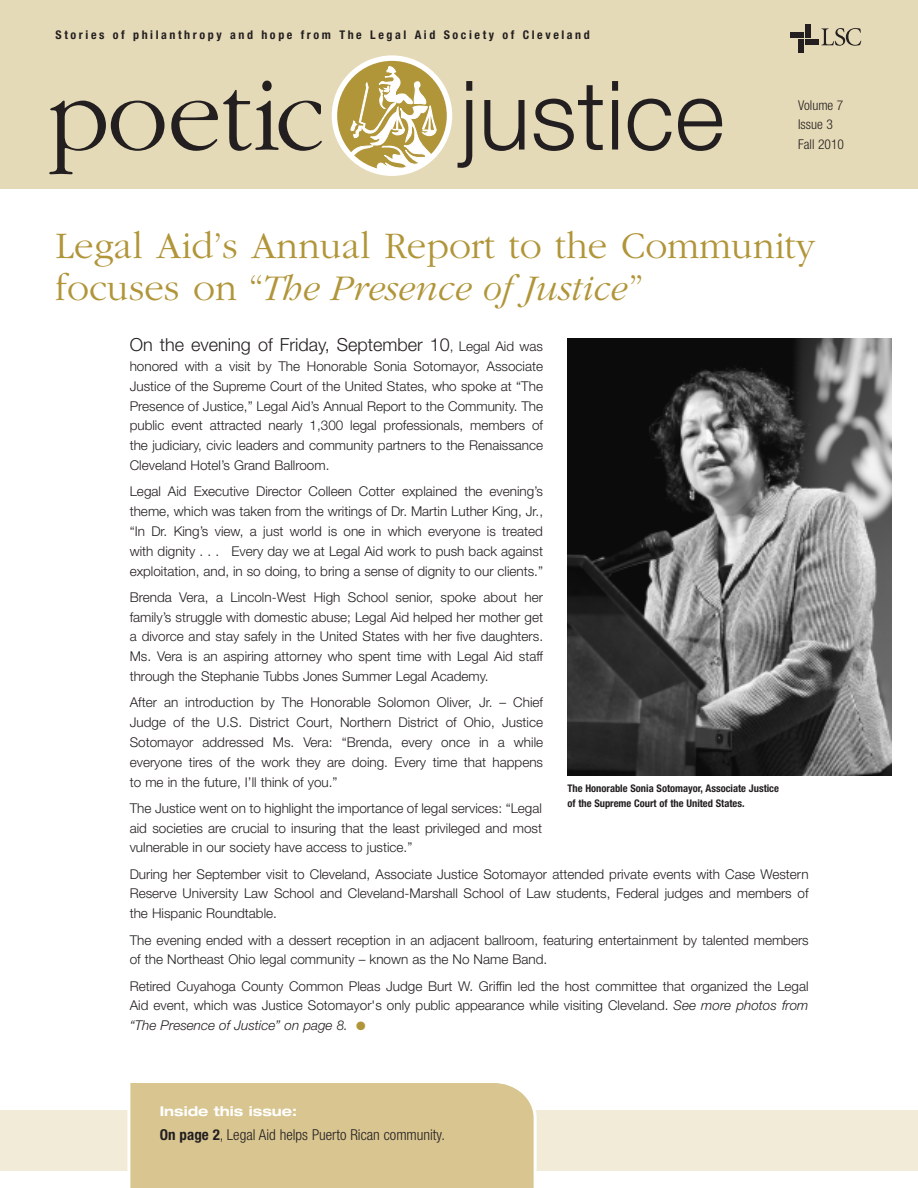
<style>
.page{position:relative;width:918px;height:1188px;background:#fff}
.page>*{position:absolute;margin:0;border:0;box-sizing:border-box;transform-origin:0 0}
.t1{font:300 108.3px "Garamond";color:#231f20}
.t2{font:300 95.85px "Helvetica Neue LT";letter-spacing:.005em;color:#231f20}
.t3{font:300 39px "Garamond";color:#b19539}
.t4{font:italic 300 37.5px "Garamond";color:#b19539}
.t5{font:300 18px "Helvetica Neue LT";color:#231f20}
.t6{font:300 condensed 15px "Helvetica Neue LT";color:#231f20}
.t7{font:300 13.5px/19.8px "Helvetica Neue LT";color:#231f20;text-align:justify}
.t8{font:300 condensed 13.5px/19.5px "Helvetica Neue LT";color:#231f20}
.t9{font:700 expanded 13.5px "Helvetica Neue LT";color:#fff}
.t10{font:700 condensed 12px "Helvetica Neue LT";letter-spacing:.215em;color:#231f20}
.t11{font:700 condensed 10.5px/15px "Helvetica Neue LT";color:#231f20}
.s1{font-style:normal;font-size:39px}
.s2{font-size:13.5px}
.s3{font-style:italic}
.s4{color:#b19539}
.s5{font-weight:700}
</style>
<div class="page">
<div style="left:0;top:1110px;width:918px;height:61px;background:#f2ebd8"></div>
<div style="left:0;top:0;width:918px;height:189px;background:#e5dab7"></div>
<svg style="left:798px;top:39px;width:2px;height:14px"></svg>
<hr style="left:801px;top:39px;width:3px;height:14px;background:#231f20">
<hr style="left:805px;top:24px;width:3px;height:14px;background:#231f20">
<hr style="left:808px;top:24px;width:3px;height:14px;background:#231f20">
<hr style="left:790px;top:35px;width:14px;height:3px;background:#231f20">
<hr style="left:790px;top:32px;width:14px;height:3px;background:#231f20">
<hr style="left:805px;top:42px;width:14px;height:3px;background:#231f20">
<hr style="left:805px;top:39px;width:14px;height:3px;background:#231f20">
<svg style="left:821px;top:28px;width:40px;height:18px"></svg>
<svg style="left:331px;top:55px;width:122px;height:121px"></svg>
<div style="left:127px;top:1083px;width:410px;height:105px;background:#d8c590"></div>
<img style="left:567px;top:339px;width:324px;height:436px">
<p class="t10" style="left:56px;top:30px;width:536px">Stories of philanthropy and hope from The Legal Aid Society of Cleveland</p>
<h1 class="t1" style="left:47px;top:49px;width:279px">poetic</h1>
<h2 class="t2" style="left:460px;top:81px;width:266px">justice</h2>
<p class="t8" style="left:798px;top:96px;width:47px">Volume 7<br>Issue 3<br>Fall 2010</p>
<h3 class="t3" style="left:56px;top:222px;width:761px">Legal Aid’s Annual Report to the Community</h3>
<h3 class="t4" style="left:56px;top:265px;width:590px"><span class="s1">focuses on “</span>The Presence of Justice<span class="s1">”</span></h3>
<h3 class="t5" style="left:130px;top:338px;width:415px">On the evening of Friday, September 10<span class="s2">, Legal Aid was</span></h3>
<p class="t7" style="left:130px;top:358px;width:415px">honored with a visit by The Honorable Sonia Sotomayor, Associate Justice of the Supreme Court of the United States, who spoke at “The Presence of Justice,” Legal Aid’s Annual Report to the Community. The public event attracted nearly 1,300 legal professionals, members of the judiciary, civic leaders and community partners to the Renaissance Cleveland Hotel’s Grand Ballroom.</p>
<p class="t7" style="left:130px;top:483px;width:415px">Legal Aid Executive Director Colleen Cotter explained the evening’s theme, which was taken from the writings of Dr. Martin Luther King, Jr., “In Dr. King’s view, a just world is one in which everyone is treated with dignity . . . Every day we at Legal Aid work to push back against exploitation, and, in so doing, to bring a sense of dignity to our clients.”</p>
<p class="t7" style="left:130px;top:588px;width:415px">Brenda Vera, a Lincoln-West High School senior, spoke about her family’s struggle with domestic abuse; Legal Aid helped her mother get a divorce and stay safely in the United States with her five daughters.<br>Ms. Vera is an aspiring attorney who spent time with Legal Aid staff through the Stephanie Tubbs Jones Summer Legal Academy.</p>
<p class="t7" style="left:130px;top:694px;width:415px">After an introduction by The Honorable Solomon Oliver, Jr. – Chief Judge of the U.S. District Court, Northern District of Ohio, Justice Sotomayor addressed Ms. Vera: “Brenda, every once in a while everyone tires of the work they are doing. Every time that happens to me in the future, I’ll think of you.”</p>
<p class="t7" style="left:130px;top:799px;width:414px">The Justice went on to highlight the importance of legal services: “Legal aid societies are crucial to insuring that the least privileged and most vulnerable in our society have access to justice.”</p>
<p class="t7" style="left:130px;top:865px;width:680px">During her September visit to Cleveland, Associate Justice Sotomayor attended private events with Case Western Reserve University Law School and Cleveland-Marshall School of Law students, Federal judges and members of the Hispanic Roundtable.</p>
<p class="t7" style="left:130px;top:931px;width:681px">The evening ended with a dessert reception in an adjacent ballroom, featuring entertainment by talented members of the Northeast Ohio legal community – known as the No Name Band.</p>
<p class="t7" style="left:130px;top:977px;width:680px">Retired Cuyahoga County Common Pleas Judge Burt W. Griffin led the host committee that organized the Legal Aid event, which was Justice Sotomayor's only public appearance while visiting Cleveland. <span class="s3">See more photos from “The Presence of Justice” on page 8.</span> <span class="s4">●</span></p>
<p class="t11" style="left:567px;top:782px;width:213px">The Honorable Sonia Sotomayor, Associate Justice of the Supreme Court of the United States.</p>
<p class="t9" style="left:160px;top:1106px;width:139px">Inside this issue:</p>
<p class="t6" style="left:160px;top:1129px;width:287px"><span class="s5">On page 2</span>, Legal Aid helps Puerto Rican community.</p>
</div>
